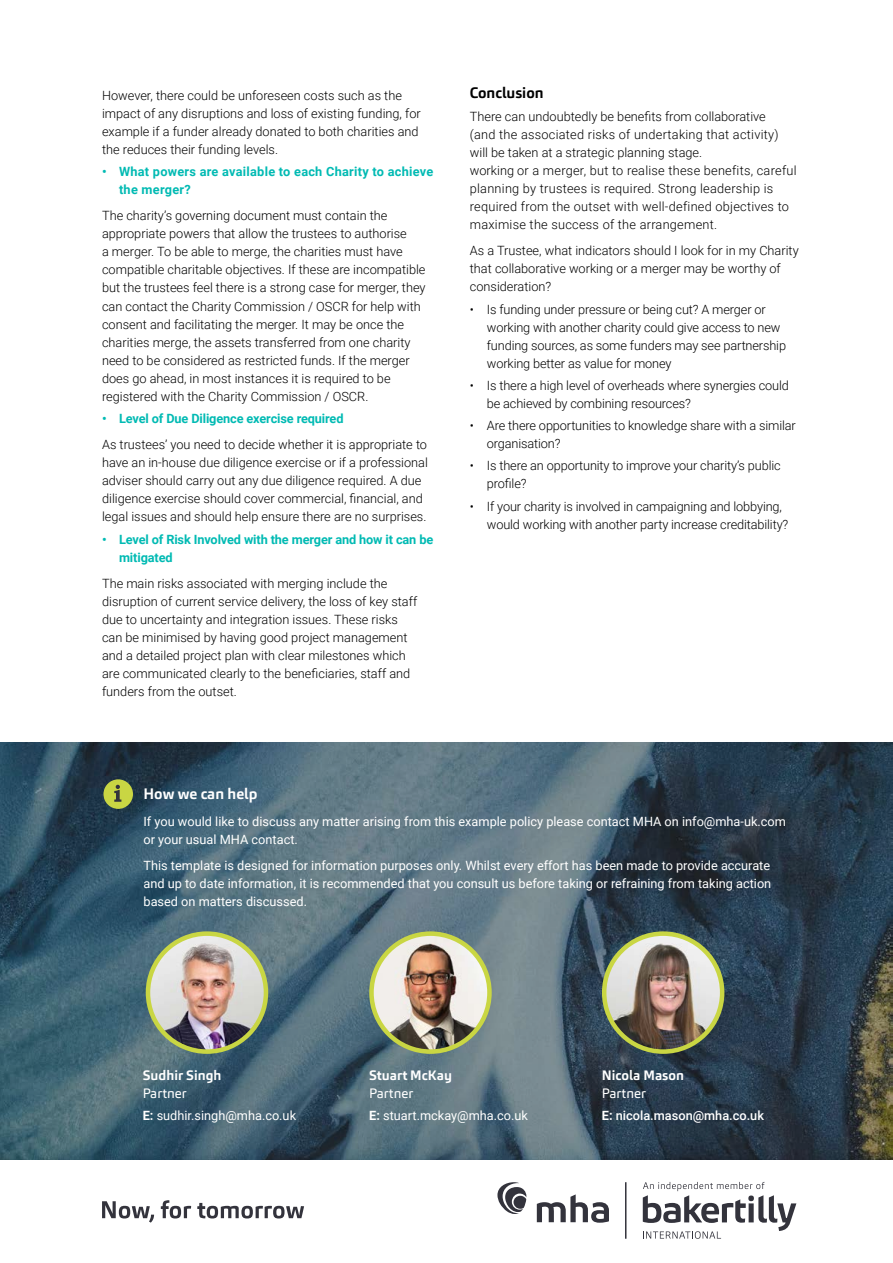
<style>
.page{position:relative;width:893px;height:1263px;background:#fff}
.page>*{position:absolute;margin:0;border:0;box-sizing:border-box;transform-origin:0 0}
.t1{font:700 15px "Carnac";color:#fff}
.t2{font:700 15px "Carnac";color:#000}
.t3{font:700 13.5px "Carnac";color:#fff}
.t4{font:13.5px "Carnac";color:#fff}
.t5{font:300 12.75px/18px "Roboto";color:#000}
.t6{font:12.75px/18px "Roboto";color:#fff}
.t7{font:300 12.75px/18px "Roboto";letter-spacing:.02em;color:#000}
.t8{font:700 12.75px/18px "Roboto";letter-spacing:-.01em;color:#00bab3}
.t9{font:700 12.75px/18px "Roboto";letter-spacing:.02em;color:#00bab3}
.t10{font:500 12.75px "Roboto";color:#fff}
.s1{font-weight:700}
</style>
<div class="page">
<svg style="left:643px;top:1182px;width:153px;height:57px"></svg>
<hr style="left:625px;top:1182px;width:1px;height:57px;background:#33333c">
<svg style="left:537px;top:1194px;width:72px;height:29px"></svg>
<svg style="left:497px;top:1182px;width:29px;height:32px"></svg>
<svg style="left:102px;top:1200px;width:202px;height:22px"></svg>
<svg style="left:0;top:742px;width:893px;height:418px;background:#435b68"></svg>
<img style="left:148px;top:934px;width:118px;height:117px;border-radius:59px">
<div style="left:146px;top:931px;width:122px;height:123px;border:4px solid #c9d643;border-radius:50%"></div>
<img style="left:371px;top:934px;width:118px;height:117px;border-radius:59px">
<div style="left:369px;top:931px;width:123px;height:123px;border:4px solid #c9d643;border-radius:50%"></div>
<img style="left:604px;top:934px;width:118px;height:117px;border-radius:59px">
<div style="left:602px;top:931px;width:122px;height:123px;border:4px solid #c9d643;border-radius:50%"></div>
<div style="left:103px;top:779px;width:30px;height:30px;background:#c9d643;border-radius:50%"></div>
<svg style="left:114px;top:785px;width:7px;height:17px"></svg>
<p class="t5" style="left:102px;top:86px;width:320px">However, there could be unforeseen costs such as the impact of any disruptions and loss of existing funding, for example if a funder already donated to both charities and the reduces their funding levels.</p>
<p class="t9" style="left:119px;top:162px;width:316px;text-indent:-17px">• What powers are available to each Charity to achieve the merger?</p>
<p class="t5" style="left:102px;top:206px;width:325px">The charity’s governing document must contain the appropriate powers that allow the trustees to authorise<br>a merger. To be able to merge, the charities must have compatible charitable objectives. If these are incompatible but the trustees feel there is a strong case for merger, they can contact the Charity Commission / OSCR for help with consent and facilitating the merger. It may be once the charities merge, the assets transferred from one charity need to be considered as restricted funds. If the merger does go ahead, in most instances it is required to be registered with the Charity Commission / OSCR.</p>
<p class="t8" style="left:102px;top:409px;width:243px">• Level of Due Diligence exercise required</p>
<p class="t5" style="left:102px;top:435px;width:327px">As trustees’ you need to decide whether it is appropriate to have an in-house due diligence exercise or if a professional adviser should carry out any due diligence required. A due diligence exercise should cover commercial, financial, and legal issues and should help ensure there are no surprises.</p>
<p class="t8" style="left:119px;top:529px;width:316px;text-indent:-17px">• Level of Risk Involved with the merger and how it can be mitigated</p>
<p class="t5" style="left:102px;top:574px;width:317px">The main risks associated with merging include the disruption of current service delivery, the loss of key staff due to uncertainty and integration issues. These risks can be minimised by having good project management and a detailed project plan with clear milestones which are communicated clearly to the beneficiaries, staff and funders from the outset.</p>
<p class="t2" style="left:470px;top:84px;width:75px">Conclusion</p>
<p class="t7" style="left:470px;top:107px;width:328px">There can undoubtedly be benefits from collaborative<br>(and the associated risks of undertaking that activity) will be taken at a strategic planning stage.<br>working or a merger, but to realise these benefits, careful planning by trustees is required. Strong leadership is required from the outset with well-defined objectives to maximise the success of the arrangement.</p>
<p class="t5" style="left:470px;top:241px;width:330px">As a Trustee, what indicators should I look for in my Charity that collaborative working or a merger may be worthy of consideration?</p>
<p class="t5" style="left:487px;top:299px;width:301px;text-indent:-17px">• Is funding under pressure or being cut? A merger or working with another charity could give access to new funding sources, as some funders may see partnership working better as value for money</p>
<p class="t5" style="left:487px;top:376px;width:303px;text-indent:-17px">• Is there a high level of overheads where synergies could be achieved by combining resources?</p>
<p class="t5" style="left:487px;top:416px;width:310px;text-indent:-17px">• Are there opportunities to knowledge share with a similar organisation?</p>
<p class="t5" style="left:487px;top:456px;width:295px;text-indent:-17px">• Is there an opportunity to improve your charity’s public profile?</p>
<p class="t5" style="left:487px;top:497px;width:303px;text-indent:-17px">• If your charity is involved in campaigning and lobbying, would working with another party increase creditability?</p>
<p class="t1" style="left:144px;top:784px;width:115px">How we can help</p>
<p class="t6" style="left:144px;top:812px;width:644px">If you would like to discuss any matter arising from this example policy please contact MHA on info@mha-uk.com or your usual MHA contact.</p>
<p class="t6" style="left:144px;top:856px;width:629px;text-align:justify">This template is designed for information purposes only. Whilst every effort has been made to provide accurate and up to date information, it is recommended that you consult us before taking or refraining from taking action based on matters discussed.</p>
<p class="t3" style="left:143px;top:1066px;width:80px">Sudhir Singh</p>
<p class="t4" style="left:143px;top:1084px;width:46px">Partner</p>
<p class="t6" style="left:143px;top:1106px;width:155px"><span class="s1">E:</span> sudhir.singh@mha.co.uk</p>
<p class="t3" style="left:369px;top:1066px;width:84px">Stuart McKay</p>
<p class="t4" style="left:369px;top:1084px;width:46px">Partner</p>
<p class="t6" style="left:369px;top:1106px;width:160px"><span class="s1">E:</span> stuart.mckay@mha.co.uk</p>
<p class="t3" style="left:602px;top:1066px;width:84px">Nicola Mason</p>
<p class="t4" style="left:602px;top:1084px;width:46px">Partner</p>
<p class="t10" style="left:602px;top:1106px;width:164px"><span class="s1">E:</span> nicola.mason@mha.co.uk</p>
</div>
